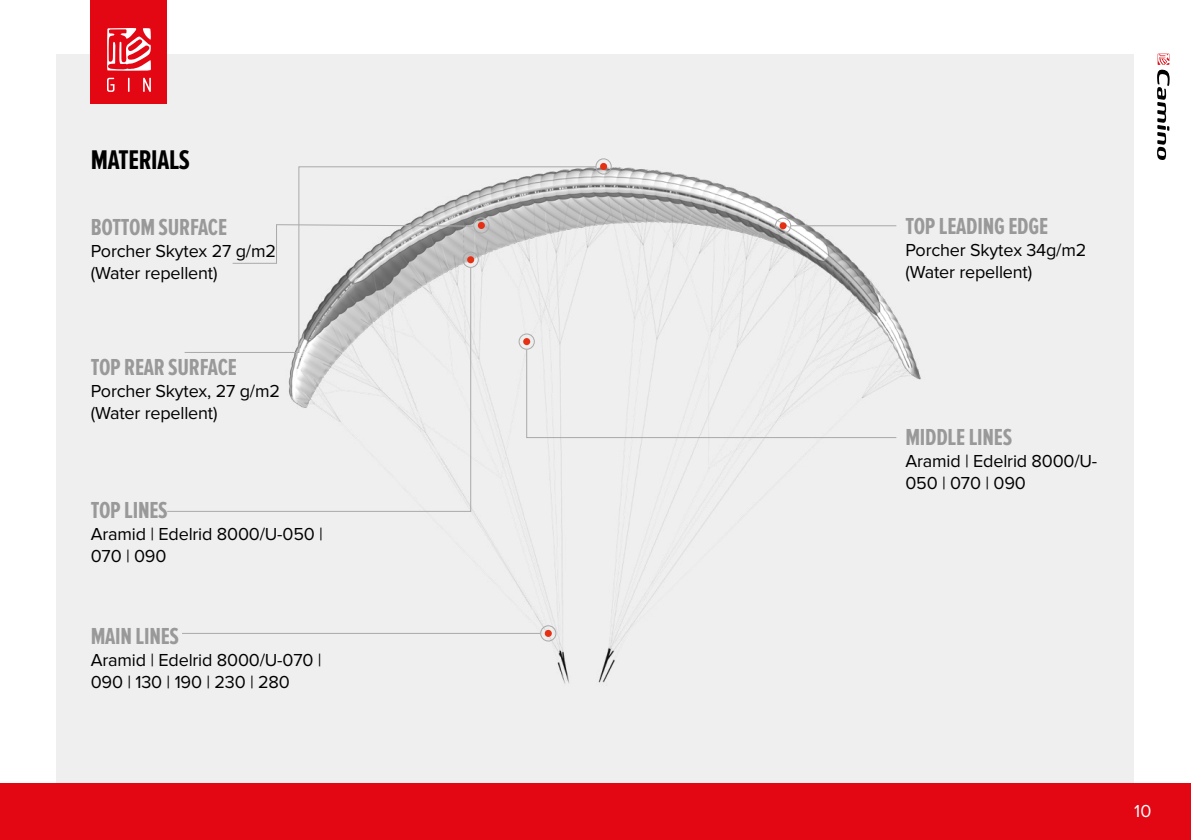
<style>
.page{position:relative;width:1191px;height:840px;background:#fff}
.page>*{position:absolute;margin:0;border:0;box-sizing:border-box;transform-origin:0 0}
.t1{font:700 28px "Proxima Nova Ex Cn";letter-spacing:-.01em;color:#000}
.t2{font:700 24px "Proxima Nova Ex Cn";letter-spacing:-.01em;color:#9a999a}
.t3{font:18px/22px "Proxima Nova";letter-spacing:-.01em;color:#000}
.t4{font:18px "Proxima Nova";color:#fff}
</style>
<div class="page">
<div style="left:0;top:782px;width:1191px;height:57px;background:#e30613"></div>
<svg style="left:1157px;top:54px;width:12px;height:106px"></svg>
<div style="left:57px;top:54px;width:1077px;height:728px;background:#eeefee"></div>
<img style="left:239px;top:160px;width:682px;height:524px">
<div style="left:91px;top:0;width:76px;height:103px;background:#e30613"></div>
<svg style="left:107px;top:78px;width:44px;height:14px"></svg>
<svg style="left:107px;top:28px;width:44px;height:43px"></svg>
<div style="left:540px;top:625px;width:16px;height:16px;border:1px solid #a9a9a9;border-radius:50%"></div>
<div style="left:595px;top:158px;width:16px;height:16px;border:1px solid #a9a9a9;border-radius:50%"></div>
<div style="left:775px;top:217px;width:16px;height:17px;border:1px solid #a9a9a9;border-radius:50%"></div>
<div style="left:545px;top:629px;width:7px;height:7px;background:#e63014;border-radius:50%"></div>
<div style="left:600px;top:163px;width:7px;height:7px;background:#e63014;border-radius:50%"></div>
<div style="left:779px;top:222px;width:7px;height:7px;background:#e63014;border-radius:50%"></div>
<svg style="left:232px;top:166px;width:365px;height:187px"></svg>
<svg style="left:167px;top:267px;width:305px;height:245px"></svg>
<hr style="left:790px;top:225px;width:106px;height:1px;background:#a9a9a9">
<svg style="left:526px;top:348px;width:371px;height:90px"></svg>
<hr style="left:182px;top:632px;width:358px;height:1px;background:#a9a9a9">
<h1 class="t1" style="left:91px;top:144px;width:101px">MATERIALS</h1>
<h2 class="t2" style="left:91px;top:213px;width:138px">BOTTOM SURFACE</h2>
<p class="t3" style="left:91px;top:240px;width:187px">Porcher Skytex 27 g/m2 (Water repellent)</p>
<h2 class="t2" style="left:91px;top:353px;width:148px">TOP REAR SURFACE</h2>
<p class="t3" style="left:91px;top:380px;width:191px">Porcher Skytex, 27 g/m2 (Water repellent)</p>
<h2 class="t2" style="left:91px;top:497px;width:79px">TOP LINES</h2>
<p class="t3" style="left:91px;top:524px;width:234px">Aramid | Edelrid 8000/U-050 |<br>070 | 090</p>
<h2 class="t2" style="left:91px;top:622px;width:90px">MAIN LINES</h2>
<p class="t3" style="left:91px;top:649px;width:232px">Aramid | Edelrid 8000/U-070 |<br>090 | 130 | 190 | 230 | 280</p>
<h2 class="t2" style="left:905px;top:212px;width:144px">TOP LEADING EDGE</h2>
<p class="t3" style="left:905px;top:239px;width:182px">Porcher Skytex 34g/m2 (Water repellent)</p>
<h2 class="t2" style="left:905px;top:423px;width:108px">MIDDLE LINES</h2>
<p class="t3" style="left:905px;top:451px;width:193px">Aramid | Edelrid 8000/U-<br>050 | 070 | 090</p>
<p class="t4" style="left:1134px;top:802px;width:19px">10</p>
</div>
